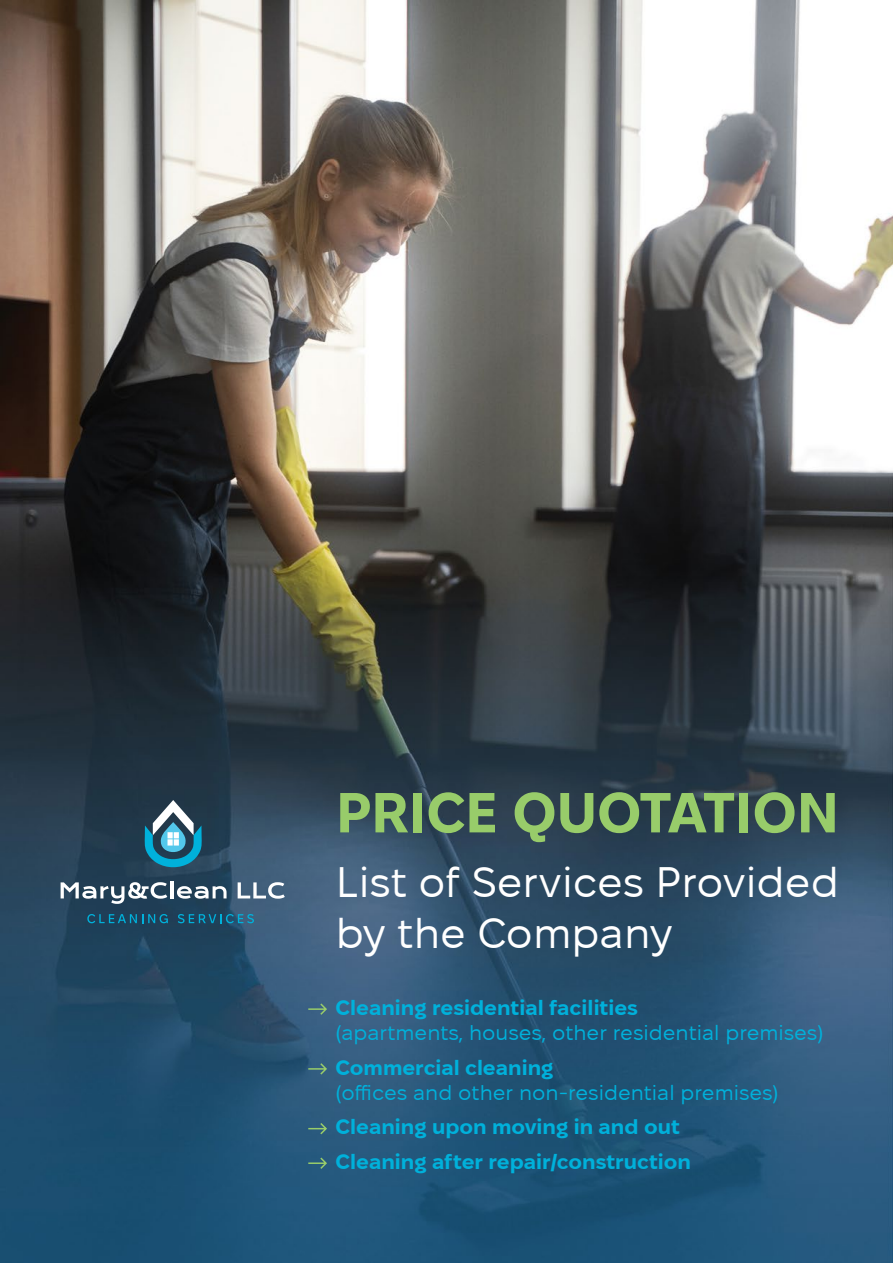
<style>
.page{position:relative;width:893px;height:1263px;background:#fff}
.page>*{position:absolute;margin:0;border:0;box-sizing:border-box;transform-origin:0 0}
.t1{font:700 56.25px "Fixel Display";color:#98cc6a}
.t2{font:42.45px/51px "Fixel Display";color:#fff}
.t3{font:700 21px/34.5px "Fixel Display";color:#00b1db}
.t4{font:21px "Fixel Display";color:#00b1db}
</style>
<div class="page">
<img style="left:0;top:0;width:893px;height:1263px">
<svg style="left:61px;top:882px;width:106px;height:22px"></svg>
<hr style="left:171px;top:881px;width:3px;height:17px;background:#fff">
<svg style="left:177px;top:886px;width:50px;height:13px"></svg>
<svg style="left:238px;top:882px;width:47px;height:17px"></svg>
<svg style="left:144px;top:800px;width:58px;height:69px;background:#427d93"></svg>
<svg style="left:87px;top:914px;width:81px;height:9px"></svg>
<svg style="left:178px;top:914px;width:76px;height:9px"></svg>
<svg style="left:307px;top:1002px;width:21px;height:14px"></svg>
<svg style="left:307px;top:1061px;width:21px;height:15px"></svg>
<svg style="left:307px;top:1121px;width:21px;height:15px"></svg>
<svg style="left:307px;top:1156px;width:21px;height:14px"></svg>
<h1 class="t1" style="left:336px;top:780px;width:505px">PRICE QUOTATION</h1>
<h2 class="t2" style="left:336px;top:856px;width:505px">List of Services Provided by the Company</h2>
<p class="t3" style="left:336px;top:990px;width:304px">Cleaning residential facilities</p>
<p class="t4" style="left:336px;top:1020px;width:489px">(apartments, houses, other residential premises)</p>
<p class="t3" style="left:336px;top:1050px;width:219px">Commercial cleaning</p>
<p class="t4" style="left:336px;top:1080px;width:445px">(offices and other non-residential premises)</p>
<p class="t3" style="left:336px;top:1109px;width:357px">Cleaning upon moving in and out<br>Cleaning after repair/construction</p>
</div>
